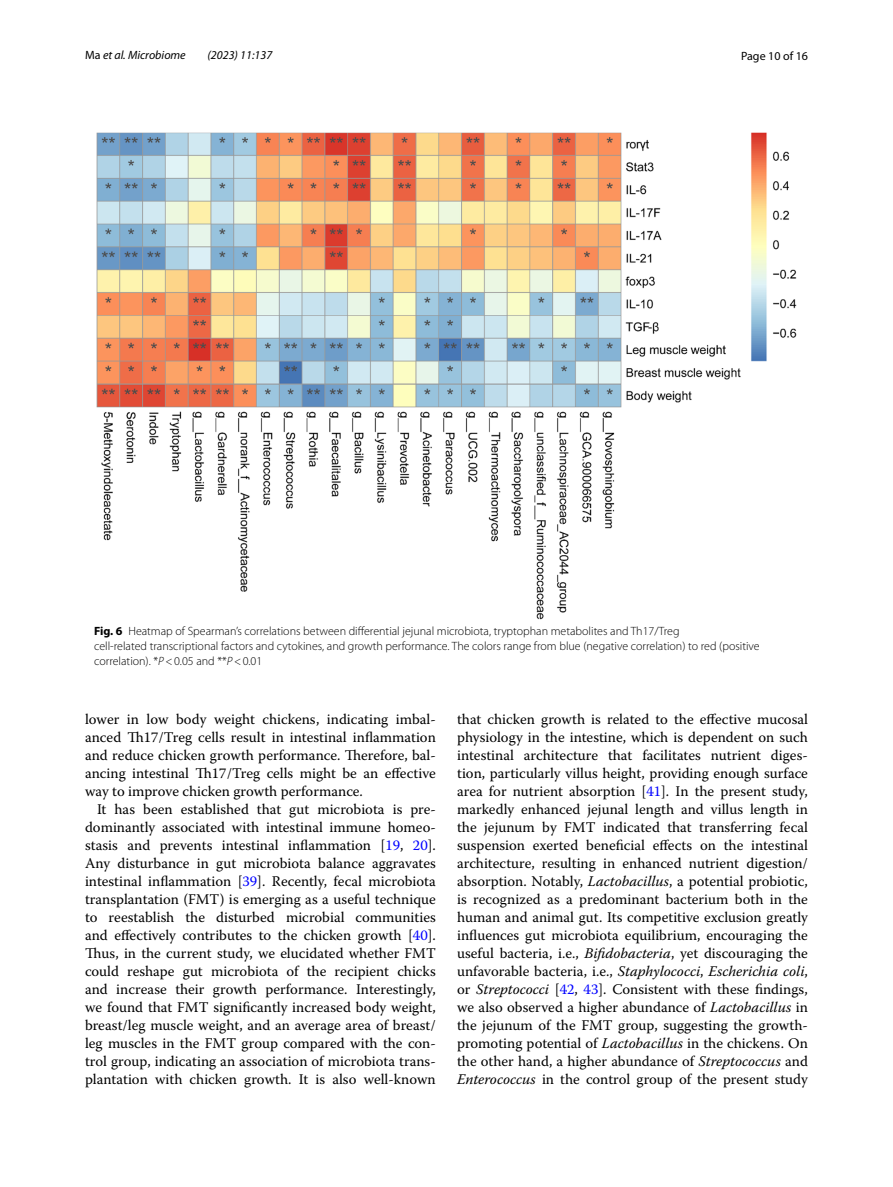
<style>
.page{position:relative;width:893px;height:1187px;background:#fff}
.page>*{position:absolute;margin:0;border:0;box-sizing:border-box;transform-origin:0 0}
.t1{font:14.7px/18px "Warnock Pro";color:#000;text-align:justify}
.t2{font:300 12px/15px "Myriad Pro";color:#000}
.t3{font:italic 12px "Myriad Pro";color:#000}
.t4{font:12px "Myriad Pro";color:#000}
.s1{font-style:normal}
.s2{font-weight:700}
.s3{font-style:italic}
.s4{color:#00f}
</style>
<div class="page">
<img style="left:96px;top:133px;width:701px;height:486px">
<p class="t3" style="left:85px;top:48px;width:102px"><span class="s1">Ma</span> et al. Microbiome</p>
<p class="t3" style="left:208px;top:48px;width:66px">(2023) 11:137</p>
<p class="t4" style="left:741px;top:48px;width:68px">Page 10 of 16</p>
<p class="t2" style="left:94px;top:623px;width:667px"><span class="s2">Fig. 6</span> Heatmap of Spearman’s correlations between differential jejunal microbiota, tryptophan metabolites and Th17/Treg<br>cell-related transcriptional factors and cytokines, and growth performance. The colors range from blue (negative correlation) to red (positive correlation). *<span class="s3">P</span>&lt;0.05 and **<span class="s3">P</span>&lt;0.01</p>
<p class="t1" style="left:85px;top:710px;width:352px">lower in low body weight chickens, indicating imbal&shy;anced Th17/Treg cells result in intestinal inflammation and reduce chicken growth performance. Therefore, bal&shy;ancing intestinal Th17/Treg cells might be an effective way to improve chicken growth performance.</p>
<p class="t1" style="left:85px;top:800px;width:352px;text-indent:12px">It has been established that gut microbiota is pre&shy;dominantly associated with intestinal immune homeo&shy;stasis and prevents intestinal inflammation [<span class="s4">19</span>, <span class="s4">20</span>].<br>Any disturbance in gut microbiota balance aggravates intestinal inflammation [<span class="s4">39</span>]. Recently, fecal microbiota transplantation (FMT) is emerging as a useful technique to reestablish the disturbed microbial communities and effectively contributes to the chicken growth [<span class="s4">40</span>].<br>Thus, in the current study, we elucidated whether FMT could reshape gut microbiota of the recipient chicks and increase their growth performance. Interestingly, we found that FMT significantly increased body weight, breast/leg muscle weight, and an average area of breast/ leg muscles in the FMT group compared with the con&shy;trol group, indicating an association of microbiota trans&shy;plantation with chicken growth. It is also well-known</p>
<p class="t1" style="left:457px;top:710px;width:352px">that chicken growth is related to the effective mucosal physiology in the intestine, which is dependent on such intestinal architecture that facilitates nutrient diges&shy;tion, particularly villus height, providing enough surface area for nutrient absorption [<span class="s4">41</span>]. In the present study, markedly enhanced jejunal length and villus length in the jejunum by FMT indicated that transferring fecal suspension exerted beneficial effects on the intestinal architecture, resulting in enhanced nutrient digestion/ absorption. Notably, <span class="s3">Lactobacillus</span>, a potential probiotic, is recognized as a predominant bacterium both in the human and animal gut. Its competitive exclusion greatly influences gut microbiota equilibrium, encouraging the useful bacteria, i.e., <span class="s3">Bifidobacteria</span>, yet discouraging the unfavorable bacteria, i.e., <span class="s3">Staphylococci</span>, <span class="s3">Escherichia coli</span>, or <span class="s3">Streptococci</span> [<span class="s4">42</span>, <span class="s4">43</span>]. Consistent with these findings, we also observed a higher abundance of <span class="s3">Lactobacillus</span> in the jejunum of the FMT group, suggesting the growth&shy;promoting potential of <span class="s3">Lactobacillus</span> in the chickens. On the other hand, a higher abundance of <span class="s3">Streptococcus</span> and <span class="s3">Enterococcus</span> in the control group of the present study</p>
</div>
